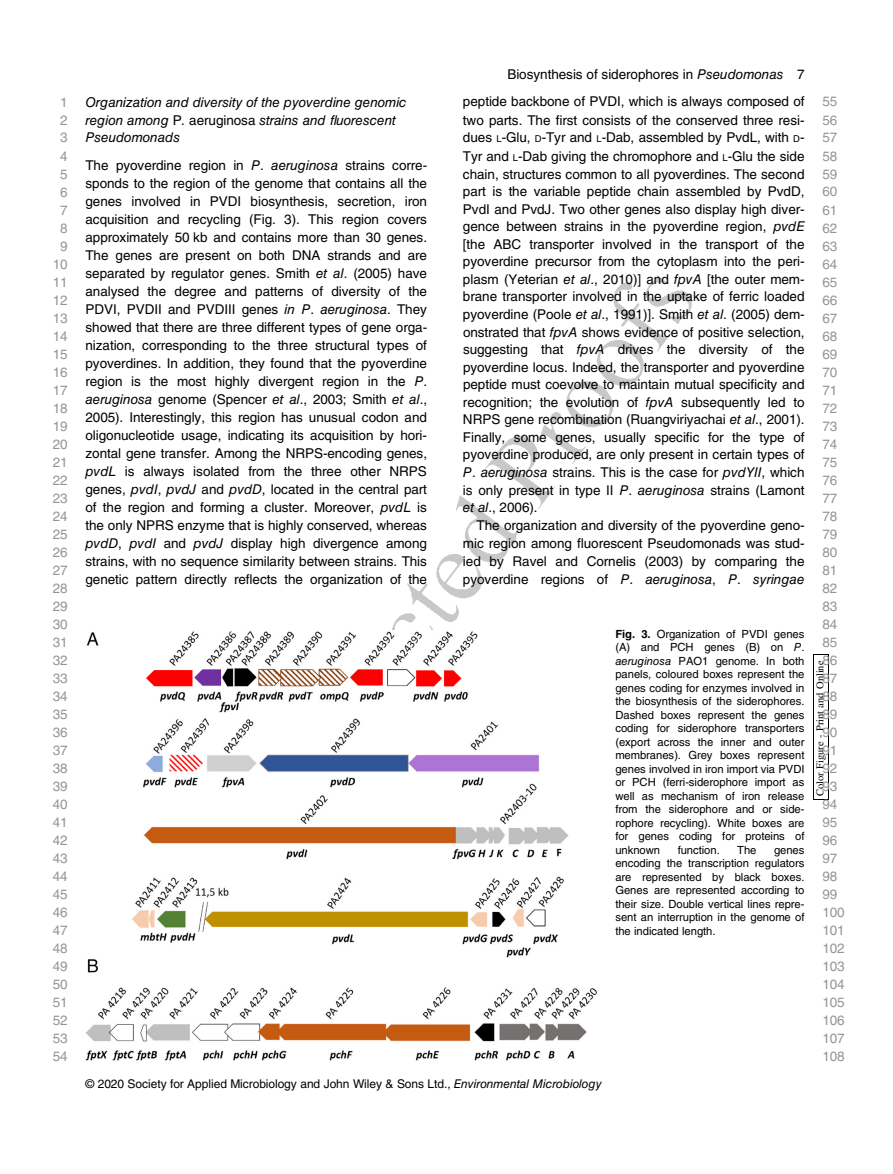
<style>
.page{position:relative;width:893px;height:1174px;background:#fff}
.page>*{position:absolute;margin:0;border:0;box-sizing:border-box;transform-origin:0 0}
.t1{font:13.5px/18px "Adv O Tda 51268 d";color:#000;text-align:justify}
.t2{font:13.5px/18px "Adv O Tda 51268 d";color:#939598;text-align:center}
.t3{font:13.5px/18px "Adv OT907 ecf 5 c.I";color:#000}
.t4{font:12px "Adv O Tda 51268 d";color:#000}
.t5{font:11.25px/13.5px "Adv O Tda 51268 d";color:#000;text-align:justify}
.t6{font:11.25px "Adv OT5 bf 56204.B";color:#000}
.t7{font:10.5px "Adv O Tf 9433 e 2 d";color:#000}
.s1{font-family:"Adv OT907 ecf 5 c.I"}
.s2{font-family:"Adv O Tda 51268 d"}
.s3{font-family:"Adv OT907 ecf 5 c.I+fb"}
.s4{font-family:"Adv O Tda 51268 d+fb"}
.s5{font-size:9.45px}
</style>
<div class="page">
<img style="left:392px;top:275px;width:300px;height:355px">
<img style="left:85px;top:631px;width:512px;height:429px">
<svg style="left:813px;top:799px;width:16px;height:1px"></svg>
<svg style="left:814px;top:654px;width:14px;height:1px"></svg>
<hr style="left:813px;top:654px;width:1px;height:145px;background:#000">
<hr style="left:828px;top:654px;width:1px;height:145px;background:#000">
<p class="t1" style="left:507px;top:67px;width:299px">Biosynthesis of siderophores in <span class="s1">Pseudomonas</span> 7</p>
<p class="t3" style="left:85px;top:94px;width:323px">Organization and diversity of the pyoverdine genomic region among <span class="s2">P</span>. <span class="s2">aeruginosa</span> strains and <span class="s3">fl</span>uorescent<br>Pseudomonads</p>
<p class="t1" style="left:85px;top:157px;width:343px">The pyoverdine region in <span class="s1">P</span>. <span class="s1">aeruginosa</span> strains corre&shy;sponds to the region of the genome that contains all the genes involved in PVDI biosynthesis, secretion, iron acquisition and recycling (Fig. 3). This region covers approximately 50 kb and contains more than 30 genes.<br>The genes are present on both DNA strands and are separated by regulator genes. Smith <span class="s1">et al</span>. (2005) have analysed the degree and patterns of diversity of the PDVI, PVDII and PVDIII genes <span class="s1">in P</span>. <span class="s1">aeruginosa</span>. They showed that there are three different types of gene orga&shy;nization, corresponding to the three structural types of pyoverdines. In addition, they found that the pyoverdine region is the most highly divergent region in the <span class="s1">P</span>. <span class="s1">aeruginosa</span> genome (Spencer <span class="s1">et al</span>., 2003; Smith <span class="s1">et al</span>., 2005). Interestingly, this region has unusual codon and oligonucleotide usage, indicating its acquisition by hori&shy;zontal gene transfer. Among the NRPS-encoding genes, <span class="s1">pvdL</span> is always isolated from the three other NRPS genes, <span class="s1">pvdI</span>, <span class="s1">pvdJ</span> and <span class="s1">pvdD</span>, located in the central part of the region and forming a cluster. Moreover, <span class="s1">pvdL</span> is the only NPRS enzyme that is highly conserved, whereas <span class="s1">pvdD</span>, <span class="s1">pvdI</span> and <span class="s1">pvdJ</span> display high divergence among strains, with no sequence similarity between strains. This genetic pattern directly re<span class="s4">fl</span>ects the organization of the</p>
<p class="t1" style="left:463px;top:94px;width:343px">peptide backbone of PVDI, which is always composed of two parts. The <span class="s4">fi</span>rst consists of the conserved three resi&shy;dues <span class="s5">L</span>-Glu, <span class="s5">D</span>-Tyr and <span class="s5">L</span>-Dab, assembled by PvdL, with <span class="s5">D</span>-Tyr and <span class="s5">L</span>-Dab giving the chromophore and <span class="s5">L</span>-Glu the side chain, structures common to all pyoverdines. The second part is the variable peptide chain assembled by PvdD, PvdI and PvdJ. Two other genes also display high diver&shy;gence between strains in the pyoverdine region, <span class="s1">pvdE </span>[the ABC transporter involved in the transport of the pyoverdine precursor from the cytoplasm into the peri&shy;plasm (Yeterian <span class="s1">et al</span>., 2010)] and <span class="s1">fpvA</span> [the outer mem&shy;brane transporter involved in the uptake of ferric loaded pyoverdine (Poole <span class="s1">et al</span>., 1991)]. Smith <span class="s1">et al</span>. (2005) dem&shy;onstrated that <span class="s1">fpvA</span> shows evidence of positive selection, suggesting that <span class="s1">fpvA</span> drives the diversity of the pyoverdine locus. Indeed, the transporter and pyoverdine peptide must coevolve to maintain mutual speci<span class="s4">fi</span>city and recognition; the evolution of <span class="s1">fpvA</span> subsequently led to NRPS gene recombination (Ruangviriyachai <span class="s1">et al</span>., 2001).<br>Finally, some genes, usually speci<span class="s4">fi</span>c for the type of pyoverdine produced, are only present in certain types of <span class="s1">P</span>. <span class="s1">aeruginosa</span> strains. This is the case for <span class="s1">pvdYII</span>, which is only present in type II <span class="s1">P</span>. <span class="s1">aeruginosa</span> strains (Lamont <span class="s1">et al</span>., 2006).</p>
<p class="t1" style="left:463px;top:518px;width:343px;text-indent:14px">The organization and diversity of the pyoverdine geno&shy;mic region among <span class="s4">fl</span>uorescent Pseudomonads was stud&shy;ied by Ravel and Cornelis (2003) by comparing the pyoverdine regions of <span class="s1">P</span>. <span class="s1">aeruginosa</span>, <span class="s1">P</span>. <span class="s1">syringae</span></p>
<p class="t2" style="left:53px;top:94px;width:16px">1<br>2<br>3<br>4<br>5<br>6<br>7<br>8<br>9<br>10<br>11<br>12<br>13<br>14<br>15<br>16<br>17<br>18<br>19<br>20<br>21<br>22<br>23<br>24<br>25<br>26<br>27<br>28<br>29<br>30<br>31<br>32<br>33<br>34<br>35<br>36<br>37<br>38<br>39<br>40<br>41<br>42<br>43<br>44<br>45<br>46<br>47<br>48<br>49<br>50<br>51<br>52<br>53<br>54</p>
<p class="t2" style="left:822px;top:94px;width:24px;text-align:left">55<br>56<br>57<br>58<br>59<br>60<br>61<br>62<br>63<br>64<br>65<br>66<br>67<br>68<br>69<br>70<br>71<br>72<br>73<br>74<br>75<br>76<br>77<br>78<br>79<br>80<br>81<br>82<br>83<br>84<br>85<br>86<br>87<br>88<br>89<br>90<br>91<br>92<br>93<br>94<br>95<br>96<br>97<br>98<br>99<br>100<br>101<br>102<br>103<br>104<br>105<br>106<br>107<br>108</p>
<p class="t5" style="left:615px;top:628px;width:191px;text-indent:41px">Organization of PVDI genes (A) and PCH genes (B) on <span class="s1">P</span>. <span class="s1">aeruginosa</span> PAO1 genome. In both panels, coloured boxes represent the genes coding for enzymes involved in the biosynthesis of the siderophores.<br>Dashed boxes represent the genes coding for siderophore transporters (export across the inner and outer membranes). Grey boxes represent genes involved in iron import via PVDI or PCH (ferri-siderophore import as well as mechanism of iron release from the siderophore and or side&shy;rophore recycling). White boxes are for genes coding for proteins of unknown</p>
<p class="t6" style="left:615px;top:629px;width:37px">Fig. 3.</p>
<p class="t7" style="left:816px;top:796px;width:137px;rotate:-90deg">Color Figure - Print and Online</p>
<p class="t5" style="left:678px;top:844px;width:44px">function.</p>
<p class="t5" style="left:737px;top:844px;width:21px">The</p>
<p class="t5" style="left:615px;top:844px;width:191px;text-indent:159px">genes encoding the transcription regulators are represented by black boxes.<br>Genes are represented according to their size. Double vertical lines repre&shy;sent an interruption in the genome of the indicated length.</p>
<p class="t4" style="left:85px;top:1079px;width:518px">© 2020 Society for Applied Microbiology and John Wiley &amp; Sons Ltd., <span class="s1">Environmental Microbiology</span></p>
</div>
